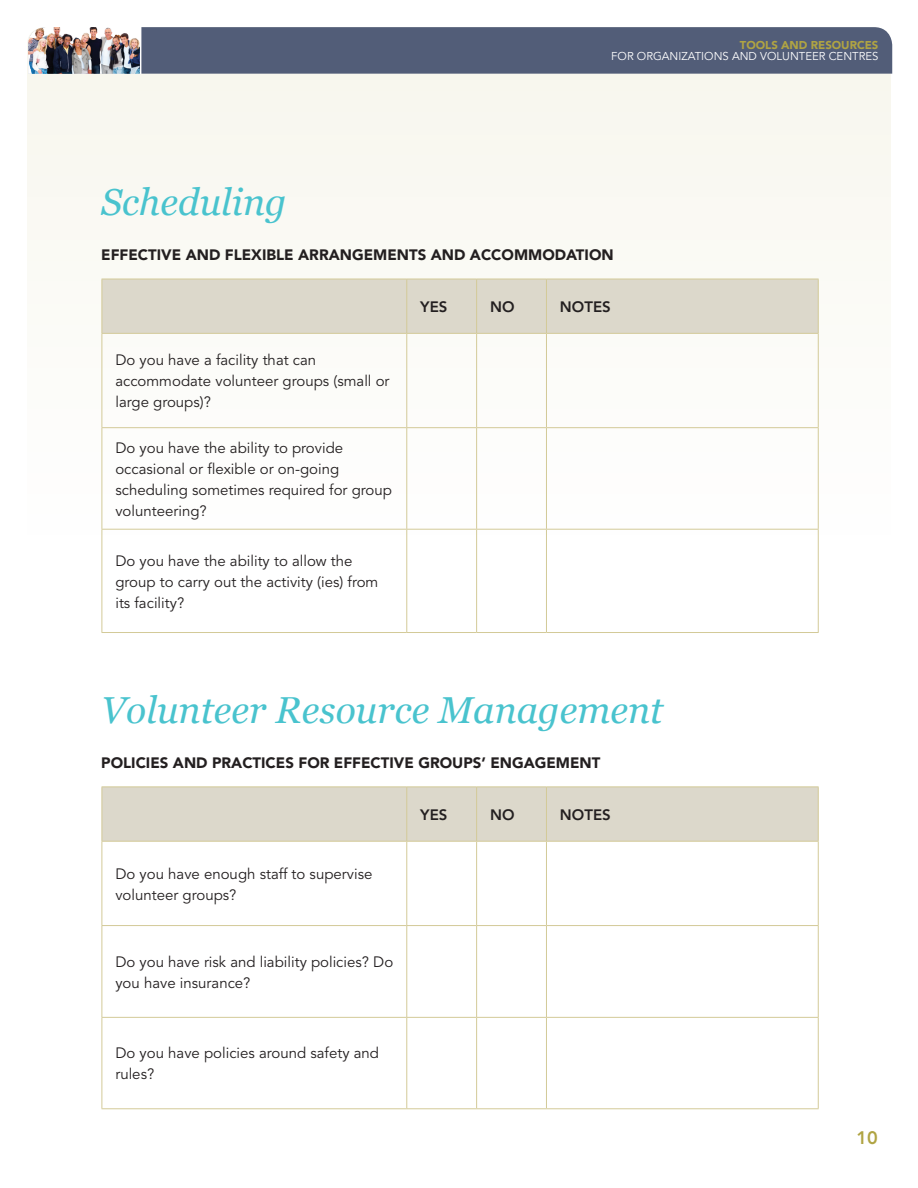
<style>
.page{position:relative;width:918px;height:1188px;background:#fff}
.page>*{position:absolute;margin:0;border:0;box-sizing:border-box;transform-origin:0 0}
.t1{font:italic 37.5px "Georgia";color:#49c3ce}
.t2{font:800 18px "Avenir LT Std";color:#b0a443}
.t3{font:15px/21px "Avenir LT Std";color:#231f20}
.t4{font:900 15px "Avenir LT Std";color:#231f20}
.t5{font:800 15px "Avenir LT Std";color:#231f20}
.t6{font:11.4px "Avenir LT Std";color:#fff}
.t7{font:900 11.4px "Avenir LT Std";color:#b0a443}
</style>
<div class="page">
<div style="left:27px;top:27px;width:864px;height:526px;background:#fbfbf6;border-radius:18px"></div>
<div style="left:141px;top:27px;width:751px;height:47px;background:#525d78"></div>
<img style="left:28px;top:27px;width:112px;height:47px">
<hr style="left:140px;top:27px;width:1px;height:47px;background:#fff">
<div style="left:103px;top:280px;width:715px;height:53px;background:#dcd8cb"></div>
<hr style="left:102px;top:279px;width:305px;height:1px;background:#d3ca98">
<hr style="left:102px;top:279px;width:1px;height:54px;background:#d3ca98">
<hr style="left:407px;top:279px;width:70px;height:1px;background:#d3ca98">
<hr style="left:406px;top:279px;width:1px;height:54px;background:#d3ca98">
<hr style="left:477px;top:279px;width:69px;height:1px;background:#d3ca98">
<hr style="left:476px;top:279px;width:1px;height:54px;background:#d3ca98">
<hr style="left:546px;top:279px;width:273px;height:1px;background:#d3ca98">
<hr style="left:546px;top:279px;width:1px;height:54px;background:#d3ca98">
<hr style="left:818px;top:279px;width:1px;height:54px;background:#d3ca98">
<hr style="left:102px;top:333px;width:305px;height:1px;background:#d3ca98">
<hr style="left:102px;top:334px;width:1px;height:93px;background:#d3ca98">
<hr style="left:407px;top:333px;width:70px;height:1px;background:#d3ca98">
<hr style="left:406px;top:334px;width:1px;height:93px;background:#d3ca98">
<hr style="left:477px;top:333px;width:69px;height:1px;background:#d3ca98">
<hr style="left:476px;top:334px;width:1px;height:93px;background:#d3ca98">
<hr style="left:546px;top:333px;width:273px;height:1px;background:#d3ca98">
<hr style="left:546px;top:334px;width:1px;height:93px;background:#d3ca98">
<hr style="left:818px;top:334px;width:1px;height:93px;background:#d3ca98">
<hr style="left:102px;top:427px;width:305px;height:1px;background:#d3ca98">
<hr style="left:102px;top:428px;width:1px;height:101px;background:#d3ca98">
<hr style="left:407px;top:427px;width:70px;height:1px;background:#d3ca98">
<hr style="left:406px;top:428px;width:1px;height:101px;background:#d3ca98">
<hr style="left:477px;top:427px;width:69px;height:1px;background:#d3ca98">
<hr style="left:476px;top:428px;width:1px;height:101px;background:#d3ca98">
<hr style="left:546px;top:427px;width:273px;height:1px;background:#d3ca98">
<hr style="left:546px;top:428px;width:1px;height:101px;background:#d3ca98">
<hr style="left:818px;top:428px;width:1px;height:101px;background:#d3ca98">
<hr style="left:102px;top:529px;width:305px;height:1px;background:#d3ca98">
<hr style="left:102px;top:530px;width:1px;height:102px;background:#d3ca98">
<hr style="left:407px;top:529px;width:70px;height:1px;background:#d3ca98">
<hr style="left:406px;top:530px;width:1px;height:102px;background:#d3ca98">
<hr style="left:477px;top:529px;width:69px;height:1px;background:#d3ca98">
<hr style="left:476px;top:530px;width:1px;height:102px;background:#d3ca98">
<hr style="left:546px;top:529px;width:273px;height:1px;background:#d3ca98">
<hr style="left:546px;top:530px;width:1px;height:102px;background:#d3ca98">
<hr style="left:818px;top:530px;width:1px;height:102px;background:#d3ca98">
<hr style="left:102px;top:632px;width:305px;height:1px;background:#d3ca98">
<hr style="left:407px;top:632px;width:70px;height:1px;background:#d3ca98">
<hr style="left:477px;top:632px;width:69px;height:1px;background:#d3ca98">
<hr style="left:546px;top:632px;width:273px;height:1px;background:#d3ca98">
<div style="left:103px;top:788px;width:715px;height:53px;background:#dcd8cb"></div>
<hr style="left:102px;top:787px;width:305px;height:1px;background:#d3ca98">
<hr style="left:102px;top:787px;width:1px;height:54px;background:#d3ca98">
<hr style="left:407px;top:787px;width:70px;height:1px;background:#d3ca98">
<hr style="left:406px;top:787px;width:1px;height:54px;background:#d3ca98">
<hr style="left:477px;top:787px;width:69px;height:1px;background:#d3ca98">
<hr style="left:476px;top:787px;width:1px;height:54px;background:#d3ca98">
<hr style="left:546px;top:787px;width:273px;height:1px;background:#d3ca98">
<hr style="left:546px;top:787px;width:1px;height:54px;background:#d3ca98">
<hr style="left:818px;top:787px;width:1px;height:54px;background:#d3ca98">
<hr style="left:102px;top:841px;width:305px;height:1px;background:#d3ca98">
<hr style="left:102px;top:842px;width:1px;height:83px;background:#d3ca98">
<hr style="left:407px;top:841px;width:70px;height:1px;background:#d3ca98">
<hr style="left:406px;top:842px;width:1px;height:83px;background:#d3ca98">
<hr style="left:477px;top:841px;width:69px;height:1px;background:#d3ca98">
<hr style="left:476px;top:842px;width:1px;height:83px;background:#d3ca98">
<hr style="left:546px;top:841px;width:273px;height:1px;background:#d3ca98">
<hr style="left:546px;top:842px;width:1px;height:83px;background:#d3ca98">
<hr style="left:818px;top:842px;width:1px;height:83px;background:#d3ca98">
<hr style="left:102px;top:925px;width:305px;height:1px;background:#d3ca98">
<hr style="left:102px;top:926px;width:1px;height:91px;background:#d3ca98">
<hr style="left:407px;top:925px;width:70px;height:1px;background:#d3ca98">
<hr style="left:406px;top:926px;width:1px;height:91px;background:#d3ca98">
<hr style="left:477px;top:925px;width:69px;height:1px;background:#d3ca98">
<hr style="left:476px;top:926px;width:1px;height:91px;background:#d3ca98">
<hr style="left:546px;top:925px;width:273px;height:1px;background:#d3ca98">
<hr style="left:546px;top:926px;width:1px;height:91px;background:#d3ca98">
<hr style="left:818px;top:926px;width:1px;height:91px;background:#d3ca98">
<hr style="left:102px;top:1017px;width:305px;height:1px;background:#d3ca98">
<hr style="left:102px;top:1018px;width:1px;height:90px;background:#d3ca98">
<hr style="left:407px;top:1017px;width:70px;height:1px;background:#d3ca98">
<hr style="left:406px;top:1018px;width:1px;height:90px;background:#d3ca98">
<hr style="left:477px;top:1017px;width:69px;height:1px;background:#d3ca98">
<hr style="left:476px;top:1018px;width:1px;height:90px;background:#d3ca98">
<hr style="left:546px;top:1017px;width:273px;height:1px;background:#d3ca98">
<hr style="left:546px;top:1018px;width:1px;height:90px;background:#d3ca98">
<hr style="left:818px;top:1018px;width:1px;height:90px;background:#d3ca98">
<hr style="left:102px;top:1108px;width:305px;height:1px;background:#d3ca98">
<hr style="left:407px;top:1108px;width:70px;height:1px;background:#d3ca98">
<hr style="left:477px;top:1108px;width:69px;height:1px;background:#d3ca98">
<hr style="left:546px;top:1108px;width:273px;height:1px;background:#d3ca98">
<h1 class="t1" style="left:101px;top:180px;width:187px">Scheduling</h1>
<p class="t7" style="left:740px;top:38px;width:9px">TOOL</p>
<p class="t7" style="left:771px;top:38px;width:70px">S AND RESOUR</p>
<p class="t7" style="left:857px;top:38px;width:23px">CES</p>
<p class="t6" style="left:611px;top:50px;width:269px">FOR ORGANIZATIONS AND VOLUNTEER CENTRES</p>
<p class="t4" style="left:101px;top:245px;width:381px">EFFECTIVE AND FLEXIBLE ARRANGEMENTS AND ACC</p>
<p class="t4" style="left:502px;top:245px;width:114px">OMMODATION</p>
<p class="t3" style="left:115px;top:350px;width:276px">Do you have a facility that can accommodate volunteer groups (small or large groups)?</p>
<p class="t3" style="left:115px;top:437px;width:278px">Do you have the ability to provide occasional or flexible or on-going scheduling sometimes required for group volunteering?</p>
<p class="t3" style="left:115px;top:550px;width:265px">Do you have the ability to allow the group to carry out the activity (ies) from its facility?</p>
<p class="t5" style="left:420px;top:298px;width:29px">YES</p>
<p class="t5" style="left:490px;top:298px;width:26px">NO</p>
<p class="t5" style="left:560px;top:298px;width:52px">NOTES</p>
<h1 class="t1" style="left:101px;top:688px;width:564px">Volunteer Resource Management</h1>
<p class="t4" style="left:101px;top:753px;width:423px">POLICIES AND PRACTICES FOR EFFECTIVE GROUPS’ ENGAG</p>
<p class="t4" style="left:546px;top:753px;width:55px">EMENT</p>
<p class="t3" style="left:115px;top:863px;width:259px">Do you have enough staff to supervise volunteer groups?</p>
<p class="t3" style="left:115px;top:951px;width:279px">Do you have risk and liability policies? Do you have insurance?</p>
<p class="t3" style="left:115px;top:1043px;width:265px">Do you have policies around safety and rules?</p>
<p class="t5" style="left:420px;top:806px;width:29px">YES</p>
<p class="t5" style="left:490px;top:806px;width:26px">NO</p>
<p class="t5" style="left:560px;top:806px;width:52px">NOTES</p>
<p class="t2" style="left:856px;top:1127px;width:23px">10</p>
</div>
